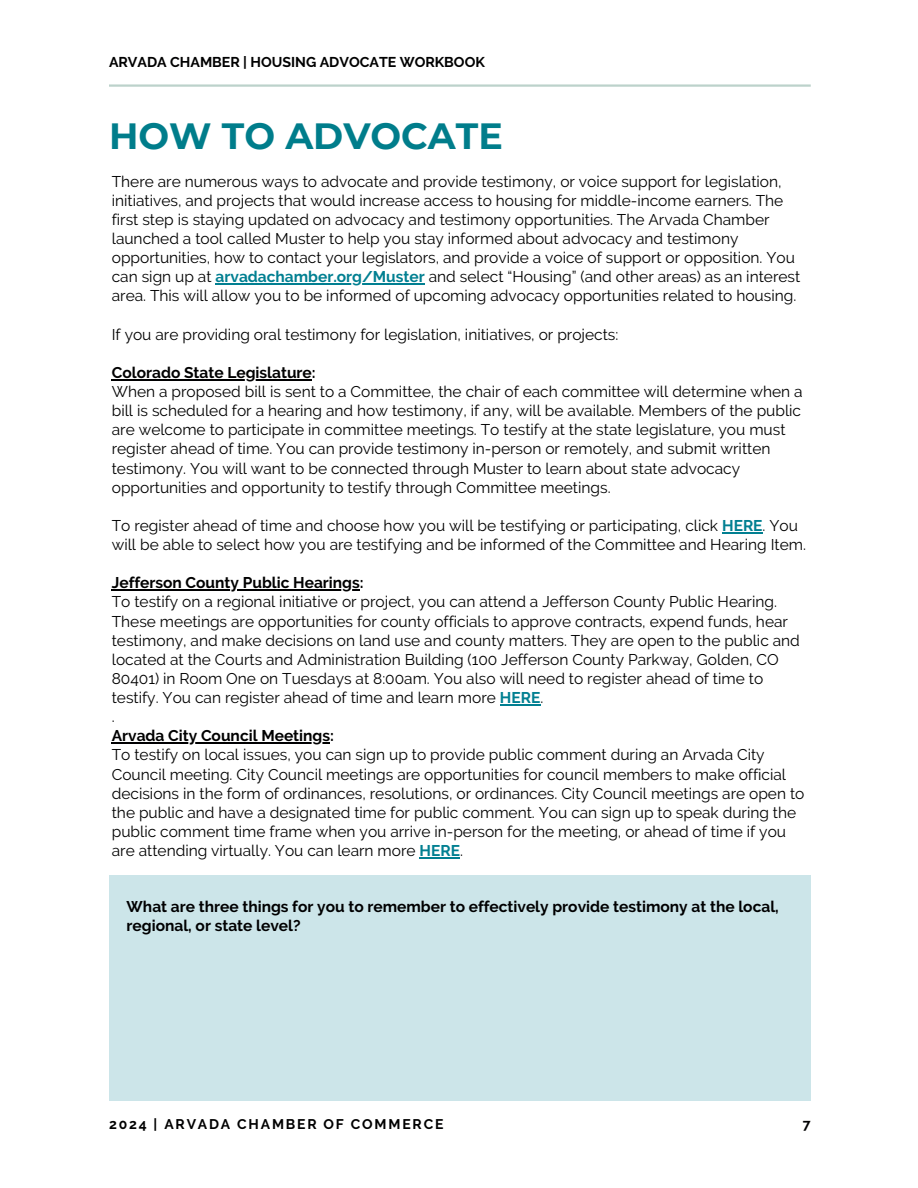
<style>
.page{position:relative;width:918px;height:1188px;background:#fff}
.page>*{position:absolute;margin:0;border:0;box-sizing:border-box;transform-origin:0 0}
.t1{font:700 36.45px "Montserrat";color:#007d8b}
.t2{font:15.45px/19.2px "Raleway";color:#000001}
.t3{font:700 15.45px/19.2px "Raleway";color:#000001}
.t4{font:700 14.25px "Raleway";color:#000001}
.t5{font:700 13.95px "Raleway";letter-spacing:.13em;color:#000001}
.s1{font-weight:700;color:#017f91}
.s2{font-weight:700}
</style>
<div class="page">
<hr style="left:109px;top:84px;width:702px;height:3px;background:#bcd2cb">
<hr style="left:216px;top:283px;width:209px;height:2px;background:#017f91">
<hr style="left:112px;top:379px;width:200px;height:1px;background:#000001">
<hr style="left:722px;top:532px;width:41px;height:1px;background:#017f91">
<hr style="left:112px;top:589px;width:248px;height:2px;background:#000001">
<hr style="left:500px;top:704px;width:40px;height:1px;background:#017f91">
<hr style="left:112px;top:742px;width:218px;height:2px;background:#000001">
<hr style="left:420px;top:857px;width:40px;height:1px;background:#017f91">
<div style="left:109px;top:876px;width:702px;height:225px;background:#cce5e9"></div>
<h1 class="t4" style="left:109px;top:53px;width:377px">ARVADA CHAMBER | HOUSING ADVOCATE WORKBOOK</h1>
<h2 class="t1" style="left:109px;top:114px;width:395px">HOW TO ADVOCATE</h2>
<h4 class="t2" style="left:112px;top:172px;width:690px">There are numerous ways to advocate and provide testimony, or voice support for legislation, initiatives, and projects that would increase access to housing for middle-income earners. The first step is staying updated on advocacy and testimony opportunities. The Arvada Chamber launched a tool called Muster to help you stay informed about advocacy and testimony opportunities, how to contact your legislators, and provide a voice of support or opposition. You can sign up at <span class="s1">arvadachamber.org/Muster</span> and select “Housing” (and other areas) as an interest</h4>
<h4 class="t2" style="left:112px;top:286px;width:686px">area. This will allow you to be informed of upcoming advocacy opportunities related to housing.</h4>
<h4 class="t2" style="left:112px;top:325px;width:508px">If you are providing oral testimony for legislation, initiatives, or projects:</h4>
<h4 class="t2" style="left:112px;top:363px;width:692px"><span class="s2">Colorado State Legislature:<br></span>When a proposed bill is sent to a Committee, the chair of each committee will determine when a bill is scheduled for a hearing and how testimony, if any, will be available. Members of the public are welcome to participate in committee meetings. To testify at the state legislature, you must register ahead of time. You can provide testimony in-person or remotely, and submit written testimony. You will want to be connected through Muster to learn about state advocacy opportunities and opportunity to testify through Committee meetings.</h4>
<h3 class="t2" style="left:112px;top:516px;width:696px">To register ahead of time and choose how you will be testifying or participating, click <span class="s1">HERE</span>. You will be able to select how you are testifying and be informed of the Committee and Hearing Item.</h3>
<p class="t2" style="left:112px;top:573px;width:690px"><span class="s2">Jefferson County Public Hearings:<br></span>To testify on a regional initiative or project, you can attend a Jefferson County Public Hearing.<br>These meetings are opportunities for county officials to approve contracts, expend funds, hear testimony, and make decisions on land use and county matters. They are open to the public and located at the Courts and Administration Building (100 Jefferson County Parkway, Golden, CO 80401) in Room One on Tuesdays at 8:00am. You also will need to register ahead of time to testify. You can register ahead of time and learn more <span class="s1">HERE</span>.<br>.</p>
<p class="t2" style="left:112px;top:726px;width:694px"><span class="s2">Arvada City Council Meetings:<br></span>To testify on local issues, you can sign up to provide public comment during an Arvada City Council meeting. City Council meetings are opportunities for council members to make official decisions in the form of ordinances, resolutions, or ordinances. City Council meetings are open to the public and have a designated time for public comment. You can sign up to speak during the public comment time frame when you arrive in-person for the meeting, or ahead of time if you are attending virtually. You can learn more <span class="s1">HERE</span>.</p>
<p class="t3" style="left:127px;top:897px;width:654px">What are three things for you to remember to effectively provide testimony at the local, regional, or state level?</p>
<h4 class="t5" style="left:109px;top:1116px;width:336px">2024 | ARVADA CHAMBER OF COMMERCE</h4>
<h4 class="t5" style="left:803px;top:1116px;width:9px">7</h4>
</div>
